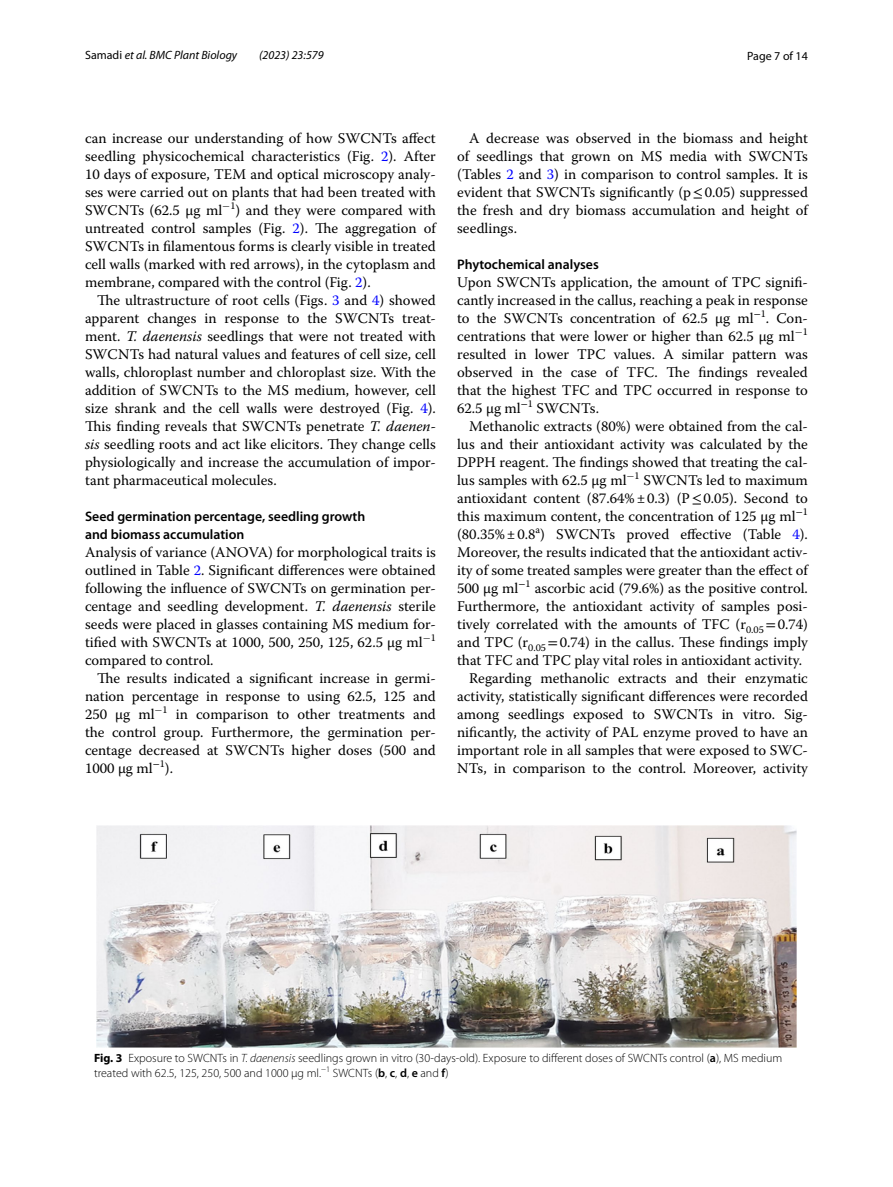
<style>
.page{position:relative;width:893px;height:1187px;background:#fff}
.page>*{position:absolute;margin:0;border:0;box-sizing:border-box;transform-origin:0 0}
.t1{font:14.7px/18px "Warnock Pro";color:#000;text-align:justify}
.t2{font:600 13.8px/18px "Myriad Pro";color:#000}
.t3{font:300 12px/15px "Myriad Pro";color:#000}
.t4{font:italic 12px "Myriad Pro";color:#000}
.t5{font:12px "Myriad Pro";color:#000}
.s1{font-style:normal}
.s2{color:#00f}
.s3{font-style:italic}
.s4{font-family:"STIX"}
.s5{font-weight:700}
.s6{font-weight:600}
</style>
<div class="page">
<img style="left:96px;top:825px;width:701px;height:221px">
<p class="t4" style="left:85px;top:48px;width:154px"><span class="s1">Samadi</span> et al. BMC Plant Biology</p>
<p class="t4" style="left:259px;top:48px;width:66px">(2023) 23:579</p>
<p class="t5" style="left:747px;top:48px;width:62px">Page 7 of 14</p>
<p class="t1" style="left:85px;top:128px;width:352px">can increase our understanding of how SWCNTs affect seedling physicochemical characteristics (Fig. <span class="s2">2</span>). After 10 days of exposure, TEM and optical microscopy analy&shy;ses were carried out on plants that had been treated with SWCNTs (62.5 µg ml<sup>−</sup><sup>1</sup>) and they were compared with untreated control samples (Fig. <span class="s2">2</span>). The aggregation of SWCNTs in filamentous forms is clearly visible in treated cell walls (marked with red arrows), in the cytoplasm and membrane, compared with the control (Fig. <span class="s2">2</span>).</p>
<p class="t1" style="left:85px;top:290px;width:352px;text-indent:12px">The ultrastructure of root cells (Figs. <span class="s2">3</span> and <span class="s2">4</span>) showed apparent changes in response to the SWCNTs treat&shy;ment. <span class="s3">T. daenensis</span> seedlings that were not treated with SWCNTs had natural values and features of cell size, cell walls, chloroplast number and chloroplast size. With the addition of SWCNTs to the MS medium, however, cell size shrank and the cell walls were destroyed (Fig. <span class="s2">4</span>).<br>This finding reveals that SWCNTs penetrate <span class="s3">T. daenen&shy;sis</span> seedling roots and act like elicitors. They change cells physiologically and increase the accumulation of impor&shy;tant pharmaceutical molecules.</p>
<p class="t2" style="left:85px;top:507px;width:282px">Seed germination percentage, seedling growth and biomass accumulation</p>
<p class="t1" style="left:85px;top:542px;width:352px">Analysis of variance (ANOVA) for morphological traits is outlined in Table <span class="s2">2</span>. Significant differences were obtained following the influence of SWCNTs on germination per&shy;centage and seedling development. <span class="s3">T. daenensis</span> sterile seeds were placed in glasses containing MS medium for&shy;tified with SWCNTs at 1000, 500, 250, 125, 62.5 µg ml<sup>−</sup><sup>1 </sup>compared to control.</p>
<p class="t1" style="left:85px;top:668px;width:352px;text-indent:12px">The results indicated a significant increase in germi&shy;nation percentage in response to using 62.5, 125 and 250 µg ml<sup>−</sup><sup>1</sup> in comparison to other treatments and the control group. Furthermore, the germination per&shy;centage decreased at SWCNTs higher doses (500 and 1000 µg ml<sup>−</sup><sup>1</sup>).</p>
<p class="t1" style="left:457px;top:128px;width:352px;text-indent:12px">A decrease was observed in the biomass and height of seedlings that grown on MS media with SWCNTs (Tables <span class="s2">2</span> and <span class="s2">3</span>) in comparison to control samples. It is evident that SWCNTs significantly (p<span class="s4">≤</span>0.05) suppressed the fresh and dry biomass accumulation and height of seedlings.</p>
<p class="t2" style="left:457px;top:255px;width:143px">Phytochemical analyses</p>
<p class="t1" style="left:457px;top:272px;width:352px">Upon SWCNTs application, the amount of TPC signifi&shy;cantly increased in the callus, reaching a peak in response to the SWCNTs concentration of 62.5 µg ml<sup>−</sup><sup>1</sup>. Con&shy;centrations that were lower or higher than 62.5 µg ml<sup>−</sup><sup>1 </sup>resulted in lower TPC values. A similar pattern was observed in the case of TFC. The findings revealed that the highest TFC and TPC occurred in response to 62.5 µg ml<sup>−</sup><sup>1</sup> SWCNTs.</p>
<p class="t1" style="left:469px;top:416px;width:340px">Methanolic extracts (80%) were obtained from the cal-</p>
<p class="t1" style="left:457px;top:434px;width:352px">lus and their antioxidant activity was calculated by the</p>
<p class="t1" style="left:457px;top:452px;width:352px">DPPH reagent. The findings showed that treating the cal-</p>
<p class="t1" style="left:457px;top:470px;width:352px">lus samples with 62.5 µg ml<sup>−</sup><sup>1</sup> SWCNTs led to maximum</p>
<p class="t1" style="left:457px;top:488px;width:352px">antioxidant content (87.64%±0.3) (P<span class="s4">≤</span>0.05). Second to</p>
<p class="t1" style="left:457px;top:506px;width:352px">this maximum content, the concentration of 125 µg ml<sup>−</sup><sup>1</sup></p>
<p class="t1" style="left:457px;top:524px;width:352px">(80.35%±0.8<sup>a</sup>) SWCNTs proved effective (Table <span class="s2">4</span>).</p>
<p class="t1" style="left:457px;top:542px;width:352px">Moreover, the results indicated that the antioxidant activ-</p>
<p class="t1" style="left:457px;top:560px;width:352px">ity of some treated samples were greater than the effect of</p>
<p class="t1" style="left:457px;top:578px;width:352px">500 µg ml<sup>−</sup><sup>1</sup> ascorbic acid (79.6%) as the positive control.</p>
<p class="t1" style="left:457px;top:596px;width:352px">Furthermore, the antioxidant activity of samples posi-</p>
<p class="t1" style="left:457px;top:614px;width:352px">tively correlated with the amounts of TFC (r<sub>0.05</sub> <span class="s4">=</span>0.74)</p>
<p class="t1" style="left:457px;top:632px;width:352px">and TPC (r<sub>0.05</sub> <span class="s4">=</span>0.74) in the callus. These findings imply</p>
<p class="t1" style="left:457px;top:650px;width:346px">that TFC and TPC play vital roles in antioxidant activity.</p>
<p class="t1" style="left:469px;top:668px;width:340px">Regarding methanolic extracts and their enzymatic</p>
<p class="t1" style="left:457px;top:686px;width:352px">activity, statistically significant differences were recorded</p>
<p class="t1" style="left:457px;top:704px;width:352px">among seedlings exposed to SWCNTs in vitro. Sig-</p>
<p class="t1" style="left:457px;top:722px;width:352px">nificantly, the activity of PAL enzyme proved to have an</p>
<p class="t1" style="left:457px;top:740px;width:352px">important role in all samples that were exposed to SWC-</p>
<p class="t1" style="left:457px;top:758px;width:352px">NTs, in comparison to the control. Moreover, activity</p>
<p class="t3" style="left:94px;top:1050px;width:690px"><span class="s5">Fig. 3</span> Exposure to SWCNTs in <span class="s3">T. daenensis</span> seedlings grown in vitro (30-days-old). Exposure to different doses of SWCNTs control (<span class="s6">a</span>), MS medium treated with 62.5, 125, 250, 500 and 1000 µg ml.<sup>−1</sup> SWCNTs (<span class="s6">b</span>, <span class="s6">c</span>, <span class="s6">d</span>, <span class="s6">e</span> and <span class="s6">f</span>)</p>
</div>
